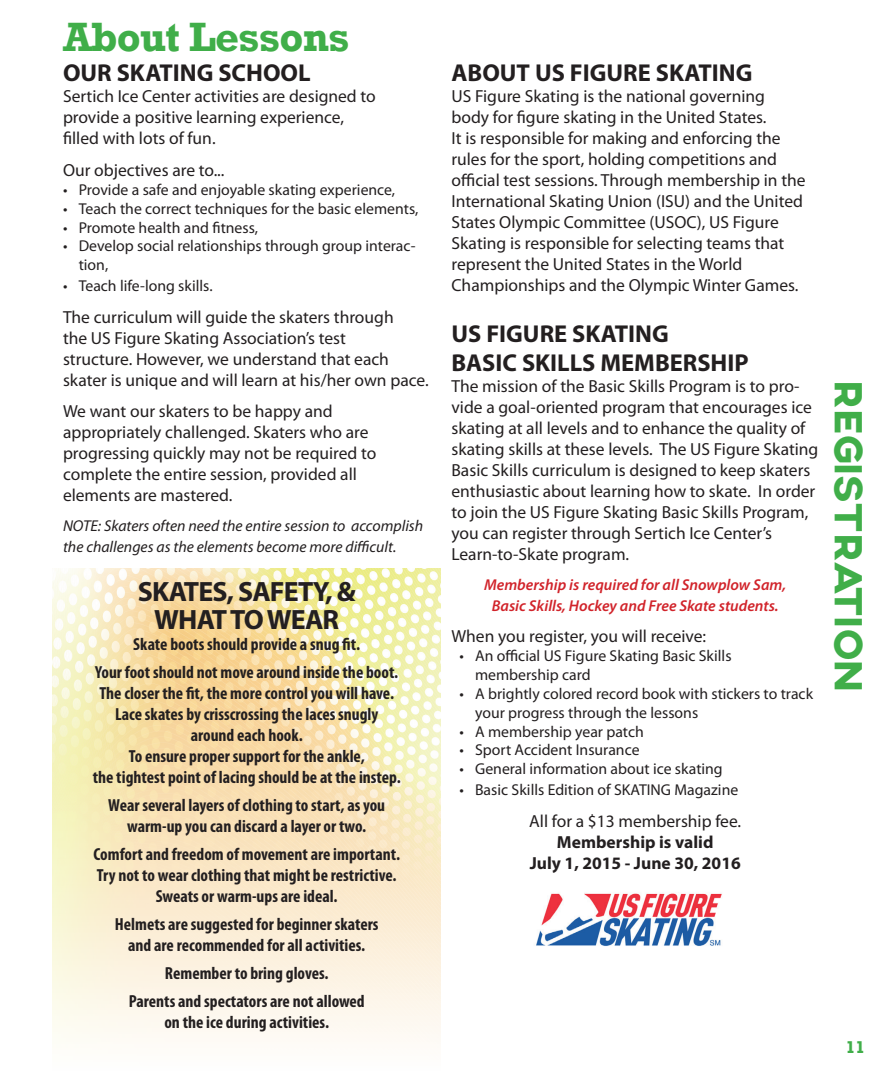
<style>
.page{position:relative;width:882px;height:1071px;background:#fff}
.page>*{position:absolute;margin:0;border:0;box-sizing:border-box;transform-origin:0 0}
.t1{font:700 42px "Rockwell";letter-spacing:-.02em;color:#40ae49}
.t2{font:42px "Axis";letter-spacing:-.02em;color:#40ae49}
.t3{font:700 28px/28px "Myriad Pro";letter-spacing:-.03em;color:#231f20;text-align:center}
.t4{font:700 24.5px/29.4px "Myriad Pro";color:#231f20}
.t5{font:17.5px/21px "Myriad Pro";color:#231f20}
.t6{font:700 condensed 17.5px/21px "Myriad Pro";color:#231f20;text-align:center}
.t7{font:700 17.5px/21px "Myriad Pro";color:#231f20;text-align:center}
.t8{font:700 17.5px "Rockwell";color:#40ae49}
.t9{font:15.75px/18.9px "Myriad Pro";color:#231f20}
.t10{font:italic 15.75px/21px "Myriad Pro";color:#231f20}
.t11{font:italic 600 15.75px/21px "Myriad Pro";color:#d1232a;text-align:center}
</style>
<div class="page">
<img style="left:53px;top:568px;width:388px;height:470px">
<img style="left:536px;top:893px;width:186px;height:53px">
<h1 class="t1" style="left:63px;top:12px;width:288px">About Lessons</h1>
<h3 class="t4" style="left:63px;top:58px;width:249px">OUR SKATING SCHOOL</h3>
<p class="t5" style="left:63px;top:86px;width:314px">Sertich Ice Center activities are designed to provide a positive learning experience, filled with lots of fun.</p>
<p class="t5" style="left:63px;top:159px;width:163px">Our objectives are to...</p>
<p class="t9" style="left:63px;top:180px;width:334px">• Provide a safe and enjoyable skating experience,</p>
<p class="t9" style="left:63px;top:199px;width:357px">• Teach the correct techniques for the basic elements,</p>
<p class="t9" style="left:63px;top:218px;width:197px">• Promote health and fitness,</p>
<p class="t9" style="left:79px;top:236px;width:338px;text-indent:-16px">• Develop social relationships through group interac&shy;tion,</p>
<p class="t9" style="left:63px;top:276px;width:151px">• Teach life-long skills.</p>
<p class="t5" style="left:63px;top:306px;width:367px">The curriculum will guide the skaters through<br>the US Figure Skating Association’s test<br>structure. However, we understand that each skater is unique and will learn at his/her own pace.</p>
<p class="t5" style="left:63px;top:401px;width:315px">We want our skaters to be happy and appropriately challenged. Skaters who are progressing quickly may not be required to complete the entire session, provided all elements are mastered.</p>
<p class="t10" style="left:63px;top:515px;width:362px">NOTE: Skaters often need the entire session to accomplish the challenges as the elements become more difficult.</p>
<h2 class="t3" style="left:138px;top:576px;width:220px">SKATES, SAFETY, &amp;<br>WHAT TO WEAR</h2>
<p class="t6" style="left:95px;top:630px;width:305px;line-height:28px">Skate boots should provide a snug fit.<br>Your foot should not move around inside the boot.</p>
<p class="t6" style="left:93px;top:682px;width:310px">The closer the fit, the more control you will have.<br>Lace skates by crisscrossing the laces snugly around each hook.<br>To ensure proper support for the ankle,<br>the tightest point of lacing should be at the instep.</p>
<p class="t6" style="left:108px;top:794px;width:278px">Wear several layers of clothing to start, as you warm-up you can discard a layer or two.</p>
<p class="t6" style="left:93px;top:843px;width:308px">Comfort and freedom of movement are important.<br>Try not to wear clothing that might be restrictive.<br>Sweats or warm-ups are ideal.</p>
<p class="t6" style="left:115px;top:913px;width:265px">Helmets are suggested for beginner skaters and are recommended for all activities.</p>
<p class="t6" style="left:129px;top:959px;width:238px;line-height:28px">Remember to bring gloves.<br>Parents and spectators are not allowed</p>
<p class="t6" style="left:164px;top:1011px;width:166px">on the ice during activities.</p>
<h3 class="t4" style="left:452px;top:58px;width:302px">ABOUT US FIGURE SKATING</h3>
<p class="t5" style="left:452px;top:86px;width:356px">US Figure Skating is the national governing body for figure skating in the United States.<br>It is responsible for making and enforcing the rules for the sport, holding competitions and official test sessions. Through membership in the International Skating Union (ISU) and the United States Olympic Committee (USOC), US Figure Skating is responsible for selecting teams that represent the United States in the World Championships and the Olympic Winter Games.</p>
<h3 class="t4" style="left:452px;top:318px;width:299px">US FIGURE SKATING<br>BASIC SKILLS MEMBERSHIP</h3>
<p class="t5" style="left:452px;top:376px;width:368px">The mission of the Basic Skills Program is to pro&shy;vide a goal-oriented program that encourages ice skating at all levels and to enhance the quality of skating skills at these levels. The US Figure Skating Basic Skills curriculum is designed to keep skaters enthusiastic about learning how to skate. In order to join the US Figure Skating Basic Skills Program, you can register through Sertich Ice Center’s Learn-to-Skate program.</p>
<p class="t11" style="left:484px;top:573px;width:304px">Membership is required for all Snowplow Sam,<br>Basic Skills, Hockey and Free Skate students.</p>
<p class="t5" style="left:452px;top:625px;width:256px">When you register, you will receive:</p>
<p class="t9" style="left:475px;top:646px;width:258px;text-indent:-16px">• An official US Figure Skating Basic Skills membership card</p>
<p class="t9" style="left:475px;top:684px;width:339px;text-indent:-16px">• A brightly colored record book with stickers to track your progress through the lessons</p>
<p class="t9" style="left:459px;top:722px;width:186px">• A membership year patch</p>
<p class="t9" style="left:459px;top:740px;width:182px">• Sport Accident Insurance</p>
<p class="t9" style="left:459px;top:759px;width:265px">• General information about ice skating</p>
<p class="t9" style="left:459px;top:780px;width:280px">• Basic Skills Edition of SKATING Magazine</p>
<p class="t5" style="left:529px;top:810px;width:213px">All for a $13 membership fee.</p>
<p class="t7" style="left:530px;top:831px;width:213px">Membership is valid<br>July 1, 2015 - June 30, 2016</p>
<h1 class="t2" style="left:874px;top:379px;width:308px;rotate:90deg">REGISTRATION</h1>
<p class="t8" style="left:846px;top:1037px;width:21px">11</p>
</div>
